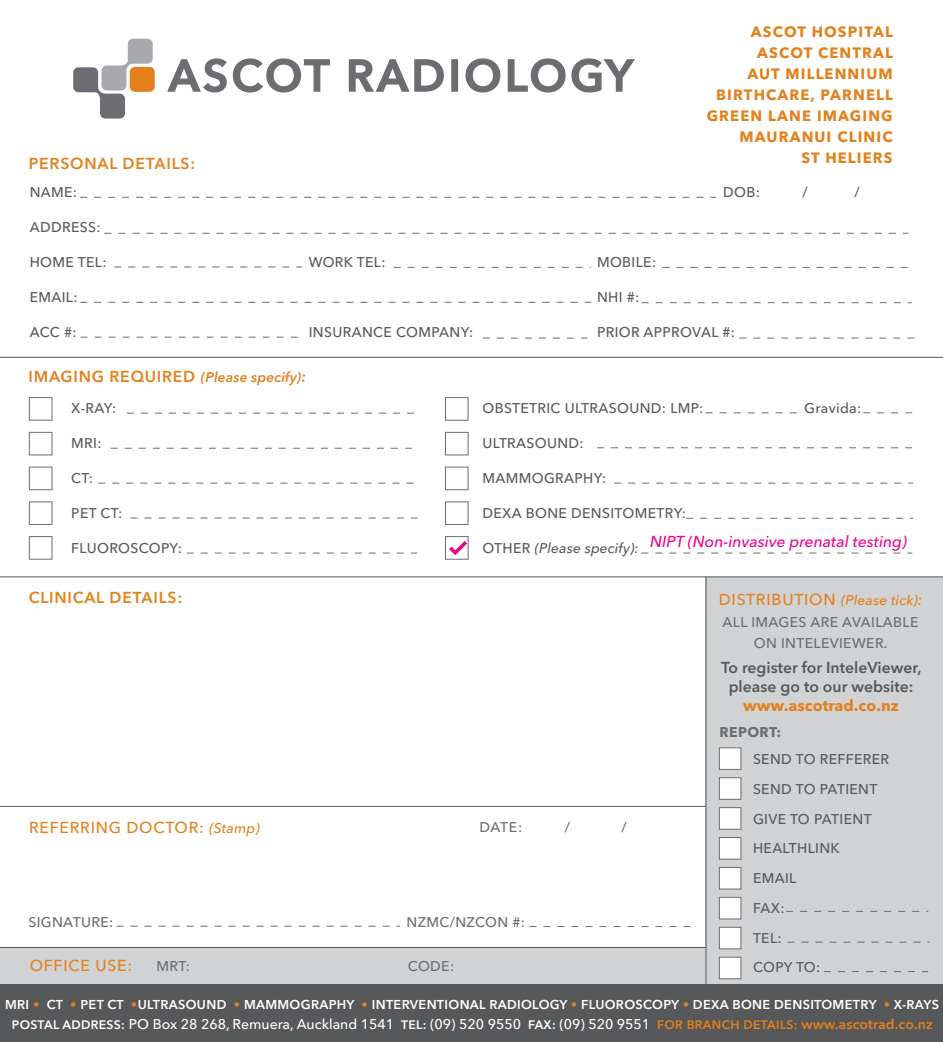
<style>
.page{position:relative;width:943px;height:1042px;background:#fff}
.page>*{position:absolute;margin:0;border:0;box-sizing:border-box;transform-origin:0 0}
.t1{font:600 15.75px/19.2px "Avenir Next";color:#57585a;text-align:center}
.t2{font:600 15.75px "Avenir Next";letter-spacing:.05em;color:#e4801b}
.t3{font:500 15.75px "Avenir Next";letter-spacing:.05em;color:#e4801b}
.t4{font:italic 500 15.75px "Avenir Next";color:#ed028c}
.t5{font:700 14.88px/21px "Avenir Next";letter-spacing:.075em;color:#e4801b;text-align:right}
.t6{font:500 14px/29.8px "Avenir Next";letter-spacing:.025em;color:#57585a}
.t7{font:500 14px "Avenir Next";color:#fff}
.t8{font:500 14px/21px "Avenir Next";letter-spacing:.025em;color:#6c6d70;text-align:center}
.t9{font:italic 500 14px "Avenir Next";letter-spacing:.005em;color:#57585a}
.t10{font:700 14px "Avenir Next";letter-spacing:.025em;color:#6c6d70}
.t11{font:600 12.78px "Avenir Next";letter-spacing:.025em;color:#fff}
.s1{font-style:italic;font-size:14px}
.s2{font-style:italic}
.s3{font-style:normal}
.s4{font-weight:700;color:#e4801b}
.s5{color:#e4801b}
.s6{font-weight:600;font-size:12.25px}
.s7{font-weight:600;font-size:12.25px;color:#e4801b}
.s8{font-weight:600;color:#e4801b}
</style>
<div class="page">
<div style="left:0;top:947px;width:709px;height:51px;background:#d1d2d4"></div>
<div style="left:705px;top:577px;width:238px;height:410px;background:#d1d2d4"></div>
<div style="left:0;top:984px;width:943px;height:58px;background:#57585a"></div>
<svg style="left:104px;top:233px;width:804px;height:1px"></svg>
<svg style="left:114px;top:267px;width:188px;height:1px"></svg>
<svg style="left:393px;top:267px;width:198px;height:1px"></svg>
<svg style="left:662px;top:267px;width:246px;height:1px"></svg>
<svg style="left:597px;top:447px;width:316px;height:1px"></svg>
<svg style="left:739px;top:338px;width:175px;height:1px"></svg>
<svg style="left:80px;top:302px;width:511px;height:1px"></svg>
<svg style="left:80px;top:337px;width:218px;height:1px"></svg>
<svg style="left:641px;top:302px;width:270px;height:1px"></svg>
<svg style="left:80px;top:197px;width:636px;height:1px"></svg>
<div style="left:719px;top:747px;width:22px;height:22px;background:#fff;border:1px solid #6c6d70"></div>
<div style="left:719px;top:777px;width:22px;height:22px;background:#fff;border:1px solid #6c6d70"></div>
<div style="left:719px;top:897px;width:22px;height:22px;background:#fff;border:1px solid #6c6d70"></div>
<div style="left:719px;top:927px;width:22px;height:22px;background:#fff;border:1px solid #6c6d70"></div>
<div style="left:719px;top:957px;width:22px;height:22px;background:#fff;border:1px solid #6c6d70"></div>
<svg style="left:529px;top:926px;width:162px;height:1px"></svg>
<svg style="left:116px;top:926px;width:284px;height:1px"></svg>
<hr style="left:0;top:806px;width:705px;height:1px;background:#57585a">
<svg style="left:614px;top:483px;width:299px;height:1px"></svg>
<hr style="left:0;top:576px;width:943px;height:1px;background:#57585a">
<svg style="left:29px;top:397px;width:439px;height:163px"></svg>
<svg style="left:187px;top:553px;width:230px;height:1px"></svg>
<svg style="left:641px;top:553px;width:271px;height:1px"></svg>
<svg style="left:686px;top:518px;width:227px;height:1px"></svg>
<svg style="left:705px;top:412px;width:92px;height:1px"></svg>
<svg style="left:863px;top:412px;width:50px;height:1px"></svg>
<hr style="left:0;top:357px;width:943px;height:1px;background:#57585a">
<hr style="left:0;top:947px;width:706px;height:1px;background:#57585a">
<div style="left:719px;top:807px;width:22px;height:22px;background:#fff;border:1px solid #6c6d70"></div>
<div style="left:719px;top:837px;width:22px;height:22px;background:#fff;border:1px solid #6c6d70"></div>
<div style="left:719px;top:867px;width:22px;height:22px;background:#fff;border:1px solid #6c6d70"></div>
<svg style="left:824px;top:971px;width:104px;height:1px"></svg>
<svg style="left:787px;top:942px;width:142px;height:1px"></svg>
<svg style="left:786px;top:911px;width:142px;height:1px"></svg>
<hr style="left:705px;top:577px;width:1px;height:409px;background:#57585a">
<svg style="left:167px;top:58px;width:163px;height:35px"></svg>
<svg style="left:348px;top:59px;width:96px;height:33px"></svg>
<div style="left:451px;top:59px;width:7px;height:33px;background:#6c6d70;border:1px solid #6c6d70"></div>
<svg style="left:465px;top:58px;width:36px;height:35px"></svg>
<svg style="left:507px;top:58px;width:128px;height:35px"></svg>
<div style="left:130px;top:67px;width:25px;height:25px;background:#e4801b;border-radius:5px"></div>
<svg style="left:73px;top:39px;width:80px;height:80px"></svg>
<svg style="left:483px;top:338px;width:104px;height:1px"></svg>
<svg style="left:445px;top:537px;width:24px;height:21px"></svg>
<p class="t2" style="left:29px;top:150px;width:168px">PERSONAL DETAILS:</p>
<p class="t5" style="left:706px;top:21px;width:188px">ASCOT HOSPITAL<br>ASCOT CENTRAL<br>AUT MILLENNIUM<br>BIRTHCARE, PARNELL<br>GREEN LANE IMAGING<br>MAURANUI CLINIC<br>ST HELIERS</p>
<p class="t6" style="left:30px;top:177px;width:49px">NAME:</p>
<p class="t6" style="left:723px;top:177px;width:38px">DOB:</p>
<p class="t6" style="left:802px;top:177px;width:7px">/</p>
<p class="t6" style="left:854px;top:177px;width:7px">/</p>
<p class="t6" style="left:30px;top:212px;width:72px">ADDRESS:</p>
<p class="t6" style="left:30px;top:247px;width:78px">HOME TEL:</p>
<p class="t6" style="left:309px;top:247px;width:78px">WORK TEL:</p>
<p class="t6" style="left:597px;top:247px;width:61px">MOBILE:</p>
<p class="t6" style="left:30px;top:282px;width:49px">EMAIL:</p>
<p class="t6" style="left:597px;top:282px;width:44px">NHI #:</p>
<p class="t6" style="left:30px;top:317px;width:48px">ACC #:</p>
<p class="t6" style="left:309px;top:317px;width:166px">INSURANCE COMPANY:</p>
<p class="t6" style="left:597px;top:317px;width:140px">PRIOR APPROVAL #:</p>
<p class="t2" style="left:28px;top:363px;width:279px">IMAGING REQUIRED <span class="s1">(Please specify)</span><span class="s2">:</span></p>
<p class="t6" style="left:71px;top:393px;width:47px">X-RAY:</p>
<p class="t6" style="left:71px;top:428px;width:32px">MRI:</p>
<p class="t6" style="left:71px;top:463px;width:23px">CT:</p>
<p class="t6" style="left:71px;top:498px;width:52px">PET CT:</p>
<p class="t6" style="left:71px;top:533px;width:112px">FLUOROSCOPY:</p>
<p class="t2" style="left:29px;top:584px;width:155px">CLINICAL DETAILS:</p>
<p class="t6" style="left:482px;top:393px;width:222px">OBSTETRIC ULTRASOUND: LMP:</p>
<p class="t6" style="left:804px;top:393px;width:59px">Gravida:</p>
<p class="t6" style="left:482px;top:428px;width:103px">ULTRASOUND:</p>
<p class="t6" style="left:482px;top:463px;width:125px">MAMMOGRAPHY:</p>
<p class="t6" style="left:482px;top:498px;width:205px">DEXA BONE DENSITOMETRY:</p>
<p class="t9" style="left:482px;top:536px;width:158px"><span class="s3">OTHER</span> (Please specify):</p>
<p class="t4" style="left:650px;top:528px;width:258px">NIPT (Non-invasive prenatal testing)</p>
<p class="t3" style="left:718px;top:585px;width:205px">DISTRIBUTION <span class="s1">(Please tick)</span><span class="s2">:</span></p>
<p class="t8" style="left:722px;top:611px;width:197px">ALL IMAGES ARE AVAILABLE<br>ON INTELEVIEWER.</p>
<p class="t1" style="left:721px;top:657px;width:202px">To register for InteleViewer, please go to our website: <span class="s4">www.ascotrad.co.nz</span></p>
<p class="t10" style="left:719px;top:719px;width:63px">REPORT:</p>
<p class="t3" style="left:29px;top:814px;width:232px">REFERRING DOCTOR: <span class="s1">(Stamp)</span></p>
<p class="t8" style="left:479px;top:815px;width:44px">DATE:</p>
<p class="t8" style="left:565px;top:815px;width:7px">/</p>
<p class="t8" style="left:621px;top:815px;width:7px">/</p>
<p class="t8" style="left:28px;top:910px;width:86px">SIGNATURE:</p>
<p class="t8" style="left:406px;top:910px;width:120px">NZMC/NZCON #:</p>
<p class="t3" style="left:30px;top:952px;width:104px">OFFICE USE:</p>
<p class="t8" style="left:156px;top:955px;width:35px">MRT:</p>
<p class="t8" style="left:408px;top:955px;width:48px">CODE:</p>
<p class="t6" style="left:753px;top:744px;width:138px">SEND TO REFFERER<br>SEND TO PATIENT<br>GIVE TO PATIENT<br>HEALTHLINK<br>EMAIL<br>FAX:<br>TEL:<br>COPY TO:</p>
<p class="t11" style="left:5px;top:994px;width:935px">MRI <span class="s5">•</span> CT <span class="s5">•</span> PET CT <span class="s5">•</span>ULTRASOUND <span class="s5">•</span> MAMMOGRAPHY <span class="s5">•</span> INTERVENTIONAL RADIOLOGY <span class="s5">•</span> FLUOROSCOPY <span class="s5">•</span> DEXA BONE DENSITOMETRY <span class="s5">•</span> X-RAYS</p>
<p class="t7" style="left:12px;top:1012px;width:922px"><span class="s6">POSTAL ADDRESS:</span> PO Box 28 268, Remuera, Auckland 1541 <span class="s6">TEL:</span> (09) 520 9550 <span class="s6">FAX:</span> (09) 520 9551 <span class="s7">FOR BRANCH DETAILS:</span> <span class="s8">www.ascotrad.co.nz</span></p>
</div>
